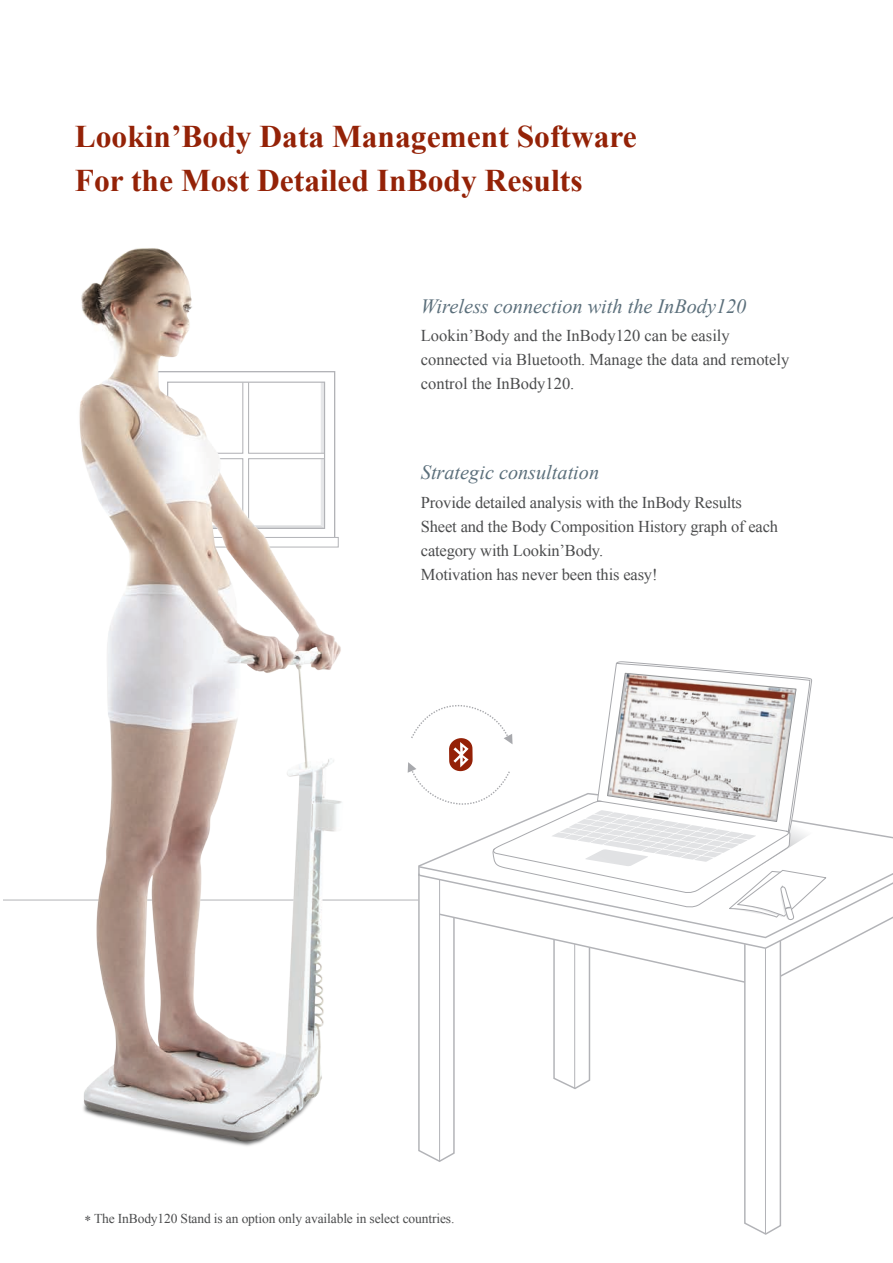
<style>
.page{position:relative;width:893px;height:1263px;background:#fff}
.page>*{position:absolute;margin:0;border:0;box-sizing:border-box;transform-origin:0 0}
.t1{font:700 31.5px/44.2px "Times New Roman";color:#942207}
.t2{font:italic 20.25px "Times New Roman";color:#5b6f7b}
.t3{font:16.5px/24px "Times New Roman";letter-spacing:-.01em;color:#4b4c4d}
.t4{font:13.5px "Times New Roman";letter-spacing:-.01em;color:#4b4c4d}
</style>
<div class="page">
<hr style="left:3px;top:900px;width:415px;height:1px;background:#b2b3b7">
<svg style="left:408px;top:662px;width:485px;height:573px"></svg>
<img style="left:55px;top:248px;width:323px;height:898px">
<h1 class="t1" style="left:75px;top:113px;width:564px">Lookin’Body Data Management Software<br>For the Most Detailed InBody Results</h1>
<p class="t2" style="left:421px;top:292px;width:327px">Wireless connection with the InBody120</p>
<p class="t3" style="left:421px;top:323px;width:370px">Lookin’Body and the InBody120 can be easily connected via Bluetooth. Manage the data and remotely control the InBody120.</p>
<p class="t2" style="left:421px;top:459px;width:180px">Strategic consultation</p>
<p class="t3" style="left:421px;top:490px;width:359px">Provide detailed analysis with the InBody Results Sheet and the Body Composition History graph of each category with Lookin’Body.<br>Motivation has never been this easy!</p>
<p class="t4" style="left:84px;top:1209px;width:371px">* The InBody120 Stand is an option only available in select countries.</p>
</div>
